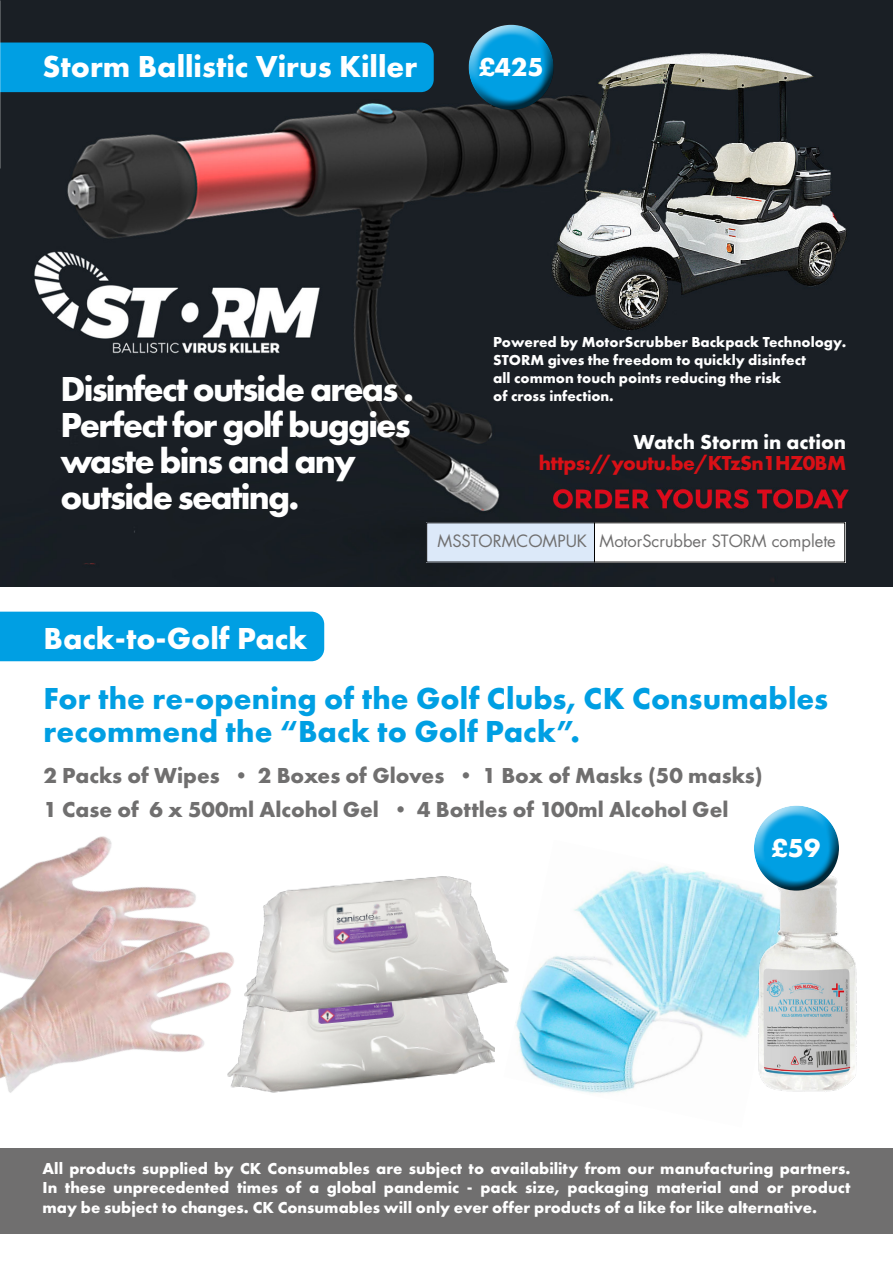
<style>
.page{position:relative;width:893px;height:1263px;background:#fff}
.page>*{position:absolute;margin:0;border:0;box-sizing:border-box;transform-origin:0 0}
.t1{font:700 36px/36px "Futura PT";letter-spacing:-.05em;color:#fff}
.t2{font:700 31.5px/33px "Futura PT";letter-spacing:.005em;color:#009fe3}
.t3{font:700 31.5px "Futura PT";color:#fff}
.t4{font:700 27px "Futura PT";color:#fff}
.t5{font:700 22.5px/34.5px "Futura PT";color:#706f6f}
.t6{font:700 21px "Futura PT";letter-spacing:-.03em;color:#d91016}
.t7{font:700 21px "Futura PT";color:#fff}
.t8{font:700 16.5px/19.8px "Futura PT";color:#fff;text-align:justify}
.t9{font:16.5px "Futura";color:#706f6f}
.t10{font:700 15px/18px "Futura PT";color:#fff}
</style>
<div class="page">
<img style="left:1px;top:836px;width:223px;height:257px">
<div style="left:1px;top:612px;width:323px;height:49px;background:#009fe3"></div>
<img style="left:0;top:0;width:893px;height:587px">
<div style="left:0;top:43px;width:434px;height:49px;background:#009fe3"></div>
<img style="left:0;top:587px;width:1px;height:561px">
<div style="left:594px;top:522px;width:251px;height:40px;background:#fff"></div>
<div style="left:427px;top:522px;width:167px;height:40px;background:#dce9f9"></div>
<hr style="left:594px;top:522px;width:1px;height:40px;background:#000">
<div style="left:0;top:1148px;width:893px;height:85px;background:#706f6f"></div>
<img style="left:224px;top:952px;width:271px;height:141px">
<img style="left:515px;top:865px;width:224px;height:228px">
<img style="left:239px;top:876px;width:270px;height:155px">
<div style="left:458px;top:14px;width:98px;height:80px;background:#fff;opacity:.75"></div>
<div style="left:466px;top:37px;width:99px;height:74px;background:#000;opacity:.75"></div>
<img style="left:739px;top:886px;width:118px;height:206px">
<div style="left:743px;top:794px;width:98px;height:80px;background:#fff;opacity:.75"></div>
<div style="left:751px;top:818px;width:99px;height:74px;background:#000;opacity:.75"></div>
<h2 class="t3" style="left:43px;top:46px;width:376px">Storm Ballistic Virus Killer</h2>
<h3 class="t4" style="left:479px;top:50px;width:66px">£425</h3>
<h1 class="t1" style="left:61px;top:370px;width:355px">Disinfect outside areas .<br>Perfect for golf buggies waste bins and any outside seating.</h1>
<p class="t10" style="left:493px;top:333px;width:354px">Powered by MotorScrubber Backpack Technology.<br>STORM gives the freedom to quickly disinfect<br>all common touch points reducing the risk<br>of cross infection.</p>
<p class="t7" style="left:633px;top:428px;width:214px">Watch Storm in action</p>
<p class="t6" style="left:539px;top:449px;width:309px">https://youtu.be/KTzSn1HZ0BM</p>
<p class="t9" style="left:438px;top:529px;width:400px">MSSTORMCOMPUK MotorScrubber STORM complete</p>
<h2 class="t3" style="left:44px;top:618px;width:265px">Back-to-Golf Pack</h2>
<h2 class="t2" style="left:44px;top:681px;width:786px">For the re-opening of the Golf Clubs, CK Consumables recommend the “Back to Golf Pack”.</h2>
<h3 class="t5" style="left:44px;top:757px;width:721px">2 Packs of Wipes • 2 Boxes of Gloves • 1 Box of Masks (50 masks)<br>1 Case of 6 x 500ml Alcohol Gel • 4 Bottles of 100ml Alcohol Gel</h3>
<h3 class="t4" style="left:772px;top:830px;width:50px">£59</h3>
<p class="t8" style="left:43px;top:1158px;width:809px">All products supplied by CK Consumables are subject to availability from our manufacturing partners.<br>In these unprecedented times of a global pandemic - pack size, packaging material and or product may be subject to changes. CK Consumables will only ever offer products of a like for like alternative.</p>
</div>
